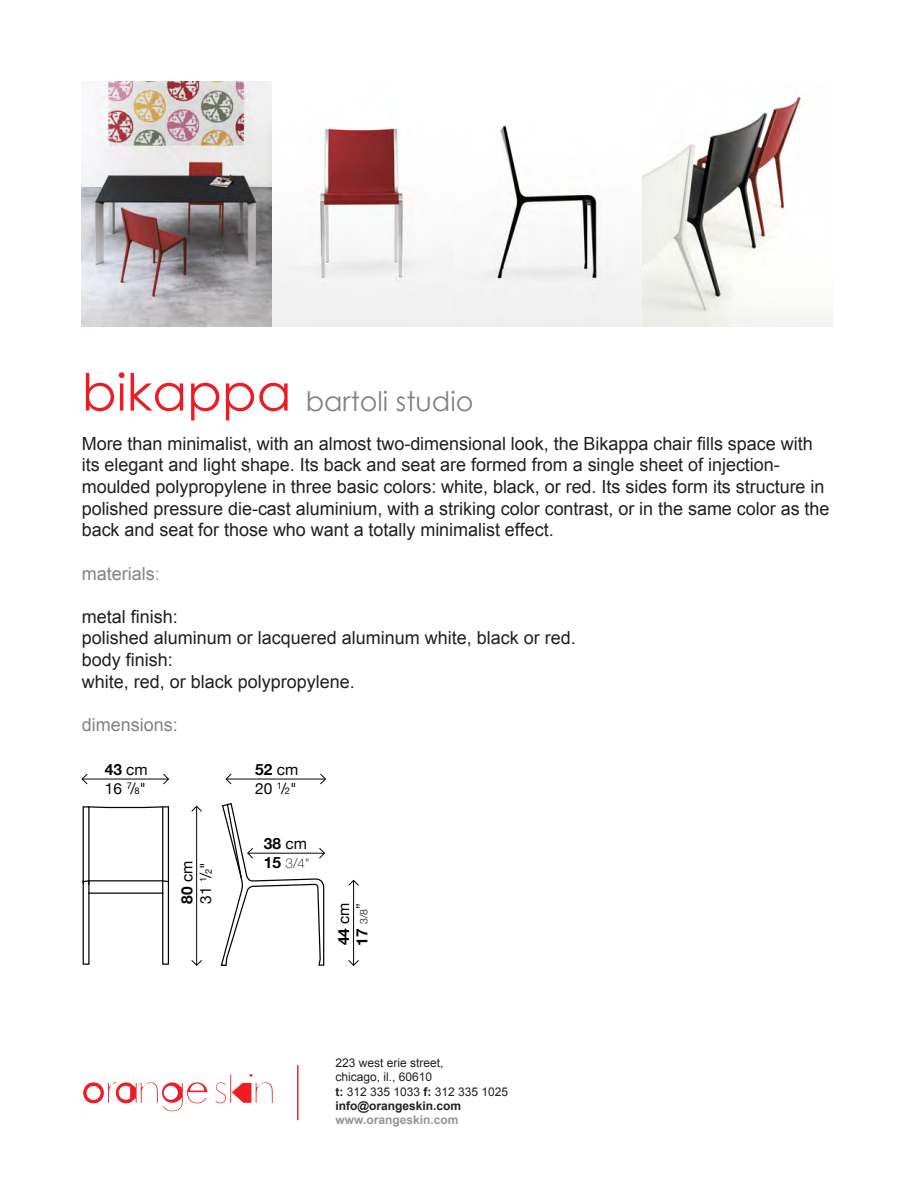
<style>
.page{position:relative;width:918px;height:1188px;background:#fff}
.page>*{position:absolute;margin:0;border:0;box-sizing:border-box;transform-origin:0 0}
.t1{font:27px "Century Gothic";color:#808285}
.t2{font:18.15px/21.6px "Arial";color:#231f20}
.t3{font:18px/21.6px "Arial";color:#231f20}
.t4{font:18px "Arial";color:#808285}
.t5{font:15.45px/18.6px "Helvetica Neue";color:#050504}
.t6{font:700 15.45px "Helvetica Neue";color:#050504}
.t7{font:100 13.5px "Helvetica Neue";color:#050504}
.t8{font:12px/14.4px "Arial";color:#231f20}
.t9{font:700 12px "Arial";color:#939598}
.t10{font:300 10.5px "Helvetica Neue";color:#050504}
.t11{font:9.3px "Helvetica Neue";color:#050504}
.s1{font-size:51px;color:#ed1c24}
.s2{color:#9d9fa2}
.s3{font-weight:700}
.s4{font-weight:400}
.s5{font-weight:700;font-size:15.45px}
.s6{font-size:15.45px}
</style>
<div class="page">
<svg style="left:215px;top:1074px;width:58px;height:29px"></svg>
<svg style="left:83px;top:1082px;width:124px;height:29px"></svg>
<hr style="left:297px;top:1065px;width:2px;height:55px;background:#ec2a2d">
<svg style="left:82px;top:806px;width:88px;height:159px"></svg>
<hr style="left:82px;top:779px;width:86px;height:1px;background:#050504">
<hr style="left:226px;top:779px;width:99px;height:1px;background:#050504">
<svg style="left:225px;top:773px;width:7px;height:12px"></svg>
<svg style="left:81px;top:773px;width:7px;height:12px"></svg>
<svg style="left:320px;top:773px;width:6px;height:12px"></svg>
<svg style="left:163px;top:773px;width:6px;height:12px"></svg>
<hr style="left:196px;top:806px;width:1px;height:159px;background:#050504">
<svg style="left:191px;top:959px;width:11px;height:7px"></svg>
<svg style="left:191px;top:805px;width:11px;height:7px"></svg>
<hr style="left:353px;top:880px;width:1px;height:85px;background:#050504">
<svg style="left:348px;top:959px;width:11px;height:7px"></svg>
<svg style="left:348px;top:880px;width:11px;height:6px"></svg>
<svg style="left:220px;top:803px;width:105px;height:163px"></svg>
<img style="left:272px;top:125px;width:370px;height:201px">
<img style="left:81px;top:81px;width:191px;height:245px">
<img style="left:642px;top:96px;width:191px;height:230px">
<h1 class="t1" style="left:82px;top:384px;width:393px"><span class="s1">bikappa</span> bartoli studio</h1>
<p class="t2" style="left:82px;top:433px;width:749px">More than minimalist, with an almost two-dimensional look, the Bikappa chair fills space with its elegant and light shape. Its back and seat are formed from a single sheet of injection&shy;moulded polypropylene in three basic colors: white, black, or red. Its sides form its structure in polished pressure die-cast aluminium, with a striking color contrast, or in the same color as the back and seat for those who want a totally minimalist effect.</p>
<p class="t4" style="left:82px;top:561px;width:80px">materials<span class="s2">:</span></p>
<p class="t3" style="left:82px;top:606px;width:496px">metal finish:<br>polished aluminum or lacquered aluminum white, black or red. body finish:<br>white, red, or black polypropylene.</p>
<p class="t4" style="left:82px;top:713px;width:98px">dimensions:</p>
<p class="t5" style="left:105px;top:761px;width:45px"><span class="s3">43</span> cm<br>16 / "</p>
<p class="t5" style="left:255px;top:761px;width:45px"><span class="s3">52</span> cm<br>20 / "</p>
<p class="t11" style="left:277px;top:779px;width:7px">1</p>
<p class="t11" style="left:127px;top:779px;width:7px">7</p>
<p class="t11" style="left:134px;top:784px;width:7px">8</p>
<p class="t11" style="left:285px;top:784px;width:7px">2</p>
<p class="t5" style="left:179px;top:904px;width:45px;rotate:-90deg"><span class="s3">80</span> cm<br>31 /"</p>
<p class="t11" style="left:202px;top:874px;width:7px;rotate:-90deg">2</p>
<p class="t11" style="left:196px;top:882px;width:7px;rotate:-90deg">1</p>
<p class="t6" style="left:264px;top:832px;width:45px">38 <span class="s4">cm</span></p>
<p class="t7" style="left:264px;top:853px;width:47px"><span class="s5">15</span> 3/4"</p>
<p class="t6" style="left:331px;top:945px;width:45px;rotate:-90deg">44 <span class="s4">cm</span></p>
<p class="t10" style="left:355px;top:946px;width:44px;rotate:-90deg"><span class="s5">17</span> 3/8<span class="s6">”</span></p>
<p class="t8" style="left:335px;top:1056px;width:174px">223 west erie street,<br>chicago, il., 60610<br><span class="s3">t:</span> 312 335 1033 <span class="s3">f:</span> 312 335 1025 <span class="s3">info@orangeskin.com</span></p>
<p class="t9" style="left:335px;top:1112px;width:124px">www.orangeskin.com</p>
</div>
